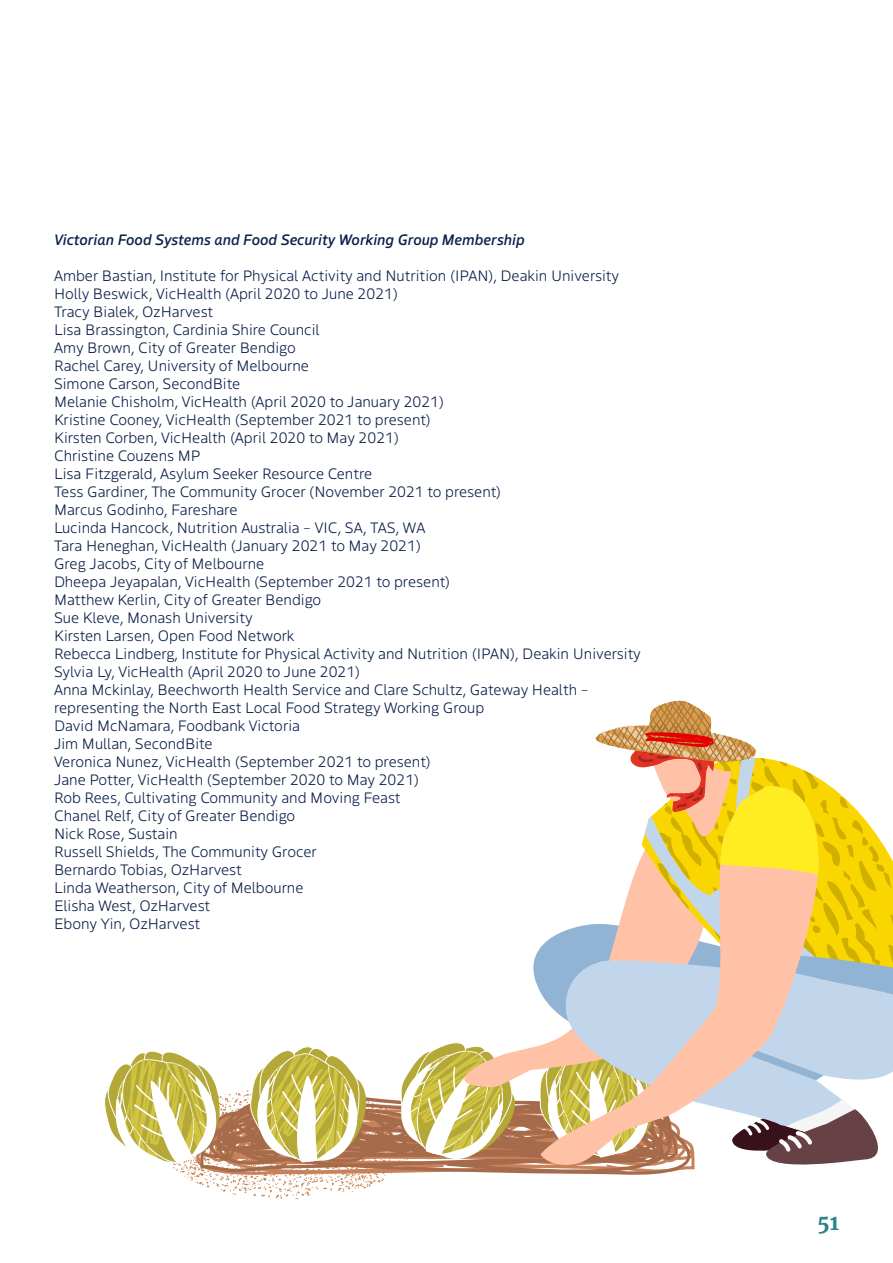
<style>
.page{position:relative;width:893px;height:1263px;background:#fff}
.page>*{position:absolute;margin:0;border:0;box-sizing:border-box;transform-origin:0 0}
.t1{font:700 21px "Merriweather";color:#2c838c}
.t2{font:300 15px/18px "Boreal";color:#0b204a}
.t3{font:italic 500 15px "Boreal";color:#0b204a}
</style>
<div class="page">
<svg style="left:104px;top:700px;width:789px;height:500px"></svg>
<p class="t3" style="left:54px;top:227px;width:472px">Victorian Food Systems and Food Security Working Group Membership</p>
<p class="t2" style="left:54px;top:265px;width:567px">Amber Bastian, Institute for Physical Activity and Nutrition (IPAN), Deakin University</p>
<p class="t2" style="left:54px;top:283px;width:346px">Holly Beswick, VicHealth (April 2020 to June 2021)</p>
<p class="t2" style="left:54px;top:301px;width:161px">Tracy Bialek, OzHarvest</p>
<p class="t2" style="left:54px;top:319px;width:267px">Lisa Brassington, Cardinia Shire Council</p>
<p class="t2" style="left:54px;top:337px;width:243px">Amy Brown, City of Greater Bendigo</p>
<p class="t2" style="left:54px;top:355px;width:257px">Rachel Carey, University of Melbourne</p>
<p class="t2" style="left:54px;top:373px;width:188px">Simone Carson, SecondBite</p>
<p class="t2" style="left:54px;top:391px;width:392px">Melanie Chisholm, VicHealth (April 2020 to January 2021)</p>
<p class="t2" style="left:54px;top:409px;width:378px">Kristine Cooney, VicHealth (September 2021 to present)</p>
<p class="t2" style="left:54px;top:427px;width:347px">Kirsten Corben, VicHealth (April 2020 to May 2021)</p>
<p class="t2" style="left:54px;top:445px;width:148px">Christine Couzens MP</p>
<p class="t2" style="left:54px;top:463px;width:320px">Lisa Fitzgerald, Asylum Seeker Resource Centre</p>
<p class="t2" style="left:54px;top:481px;width:449px">Tess Gardiner, The Community Grocer (November 2021 to present)</p>
<p class="t2" style="left:54px;top:499px;width:185px">Marcus Godinho, Fareshare</p>
<p class="t2" style="left:54px;top:517px;width:373px">Lucinda Hancock, Nutrition Australia – VIC, SA, TAS, WA</p>
<p class="t2" style="left:54px;top:535px;width:369px">Tara Heneghan, VicHealth (January 2021 to May 2021)</p>
<p class="t2" style="left:54px;top:553px;width:212px">Greg Jacobs, City of Melbourne</p>
<p class="t2" style="left:54px;top:571px;width:398px">Dheepa Jeyapalan, VicHealth (September 2021 to present)</p>
<p class="t2" style="left:54px;top:589px;width:269px">Matthew Kerlin, City of Greater Bendigo</p>
<p class="t2" style="left:54px;top:607px;width:200px">Sue Kleve, Monash University</p>
<p class="t2" style="left:54px;top:625px;width:242px">Kirsten Larsen, Open Food Network</p>
<p class="t2" style="left:54px;top:643px;width:588px">Rebecca Lindberg, Institute for Physical Activity and Nutrition (IPAN), Deakin University</p>
<p class="t2" style="left:54px;top:661px;width:308px">Sylvia Ly, VicHealth (April 2020 to June 2021)</p>
<p class="t2" style="left:54px;top:679px;width:536px">Anna Mckinlay, Beechworth Health Service and Clare Schultz, Gateway Health – representing the North East Local Food Strategy Working Group</p>
<p class="t2" style="left:54px;top:715px;width:248px">David McNamara, Foodbank Victoria</p>
<p class="t2" style="left:54px;top:733px;width:160px">Jim Mullan, SecondBite</p>
<p class="t2" style="left:54px;top:751px;width:378px">Veronica Nunez, VicHealth (September 2021 to present)</p>
<p class="t2" style="left:54px;top:769px;width:367px">Jane Potter, VicHealth (September 2020 to May 2021)</p>
<p class="t2" style="left:54px;top:787px;width:348px">Rob Rees, Cultivating Community and Moving Feast</p>
<p class="t2" style="left:54px;top:805px;width:243px">Chanel Relf, City of Greater Bendigo</p>
<p class="t2" style="left:54px;top:823px;width:125px">Nick Rose, Sustain</p>
<p class="t2" style="left:54px;top:841px;width:264px">Russell Shields, The Community Grocer</p>
<p class="t2" style="left:54px;top:859px;width:189px">Bernardo Tobias, OzHarvest</p>
<p class="t2" style="left:54px;top:877px;width:251px">Linda Weatherson, City of Melbourne</p>
<p class="t2" style="left:54px;top:895px;width:158px">Elisha West, OzHarvest</p>
<p class="t2" style="left:54px;top:913px;width:148px">Ebony Yin, OzHarvest</p>
<h1 class="t1" style="left:817px;top:1208px;width:23px">51</h1>
</div>
